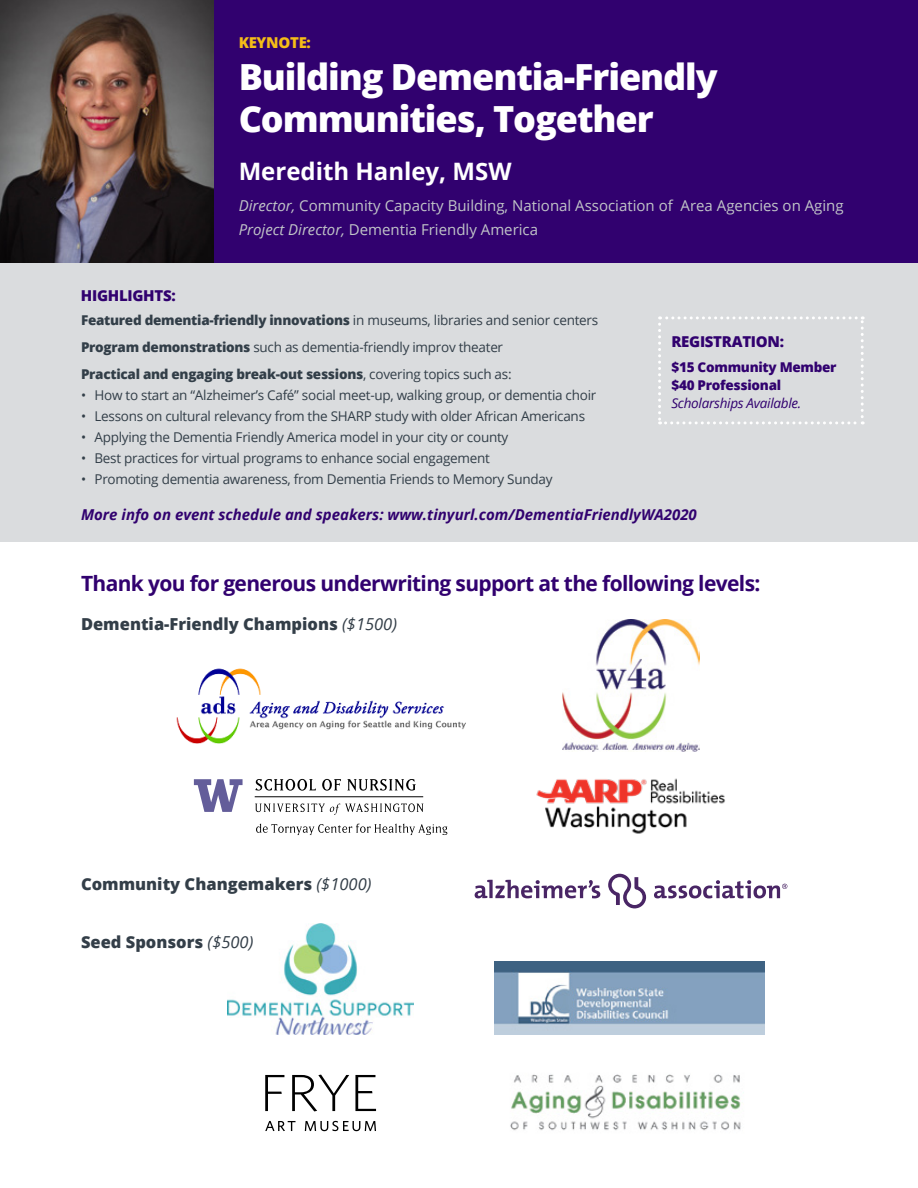
<style>
.page{position:relative;width:918px;height:1188px;background:#fff}
.page>*{position:absolute;margin:0;border:0;box-sizing:border-box;transform-origin:0 0}
.t1{font:800 36px/42px "Open Sans";letter-spacing:-.03em;color:#fff}
.t2{font:700 24px "Open Sans";color:#fff}
.t3{font:700 21px "Open Sans";letter-spacing:-.03em;color:#31016f}
.t4{font:800 16.5px "Open Sans";color:#333e48}
.t5{font:15px/24px "Open Sans";color:#c1c5c8}
.t6{font:italic 700 15px "Open Sans";color:#31016f}
.t7{font:800 15px "Open Sans";letter-spacing:-.02em;color:#31016f}
.t8{font:800 15px "Open Sans";letter-spacing:-.02em;color:#f5bd17}
.t9{font:13.5px "Open Sans";letter-spacing:-.02em;color:#323e48}
.t10{font:800 13.5px/26.7px "Open Sans";letter-spacing:-.02em;color:#323e48}
.t11{font:800 13.5px/18px "Open Sans";letter-spacing:-.02em;color:#31016f}
.t12{font:italic 13.5px "Open Sans";letter-spacing:-.02em;color:#31016f}
.s1{font-style:italic}
.s2{font-weight:400}
.s3{font-weight:400;font-style:italic}
</style>
<div class="page">
<img style="left:510px;top:1074px;width:234px;height:57px">
<img style="left:228px;top:923px;width:186px;height:112px">
<svg style="left:265px;top:1121px;width:111px;height:10px"></svg>
<svg style="left:265px;top:1075px;width:19px;height:36px"></svg>
<svg style="left:355px;top:1075px;width:21px;height:36px"></svg>
<svg style="left:292px;top:1075px;width:57px;height:36px"></svg>
<svg style="left:256px;top:824px;width:191px;height:11px"></svg>
<svg style="left:255px;top:803px;width:169px;height:12px"></svg>
<hr style="left:255px;top:797px;width:168px;height:1px;background:#000">
<svg style="left:194px;top:779px;width:49px;height:33px"></svg>
<svg style="left:255px;top:779px;width:61px;height:12px"></svg>
<svg style="left:322px;top:779px;width:19px;height:12px"></svg>
<svg style="left:347px;top:779px;width:69px;height:12px"></svg>
<img style="left:562px;top:619px;width:138px;height:133px">
<img style="left:536px;top:778px;width:189px;height:56px">
<svg style="left:608px;top:874px;width:38px;height:34px"></svg>
<svg style="left:475px;top:880px;width:125px;height:18px"></svg>
<svg style="left:654px;top:880px;width:133px;height:18px"></svg>
<img style="left:176px;top:668px;width:290px;height:76px">
<div style="left:0;top:0;width:918px;height:541px;background:#dadcde"></div>
<div style="left:0;top:0;width:918px;height:262px;background:#31016f"></div>
<img style="left:0;top:0;width:213px;height:262px">
<img style="left:495px;top:961px;width:269px;height:73px">
<svg style="left:658px;top:316px;width:206px;height:108px"></svg>
<p class="t8" style="left:239px;top:31px;width:74px">KEYNOTE:</p>
<h1 class="t1" style="left:239px;top:54px;width:481px">Building Dementia-Friendly<br>Communities, Together</h1>
<h2 class="t2" style="left:239px;top:154px;width:274px">Meredith Hanley, MSW</h2>
<p class="t5" style="left:239px;top:193px;width:607px"><span class="s1">Director,</span> Community Capacity Building, National Association of Area Agencies on Aging<br><span class="s1">Project Director,</span> Dementia Friendly America</p>
<p class="t7" style="left:81px;top:284px;width:96px">HIGHLIGHTS:</p>
<p class="t10" style="left:81px;top:306px;width:519px">Featured dementia-friendly innovations <span class="s2">in museums, libraries and senior centers<br></span>Program demonstrations <span class="s2">such as dementia-friendly improv theater<br></span>Practical and engaging break-out sessions<span class="s2">, covering topics such as:</span></p>
<p class="t9" style="left:81px;top:385px;width:517px">• How to start an “Alzheimer’s Café” social meet-up, walking group, or dementia choir</p>
<p class="t9" style="left:81px;top:406px;width:506px">• Lessons on cultural relevancy from the SHARP study with older African Americans</p>
<p class="t9" style="left:81px;top:427px;width:429px">• Applying the Dementia Friendly America model in your city or county</p>
<p class="t9" style="left:81px;top:448px;width:410px">• Best practices for virtual programs to enhance social engagement</p>
<p class="t9" style="left:81px;top:469px;width:473px">• Promoting dementia awareness, from Dementia Friends to Memory Sunday</p>
<p class="t6" style="left:81px;top:504px;width:617px">More info on event schedule and speakers: www.tinyurl.com/DementiaFriendlyWA2020</p>
<p class="t7" style="left:671px;top:330px;width:114px">REGISTRATION:</p>
<p class="t11" style="left:671px;top:357px;width:167px">$15 Community Member $40 Professional</p>
<p class="t12" style="left:671px;top:394px;width:131px">Scholarships Available.</p>
<h3 class="t3" style="left:81px;top:568px;width:681px">Thank you for generous underwriting support at the following levels:</h3>
<p class="t4" style="left:81px;top:612px;width:318px">Dementia-Friendly Champions <span class="s3">($1500)</span></p>
<p class="t4" style="left:81px;top:871px;width:292px">Community Changemakers <span class="s3">($1000)</span></p>
<p class="t4" style="left:81px;top:929px;width:174px">Seed Sponsors <span class="s3">($500)</span></p>
</div>
